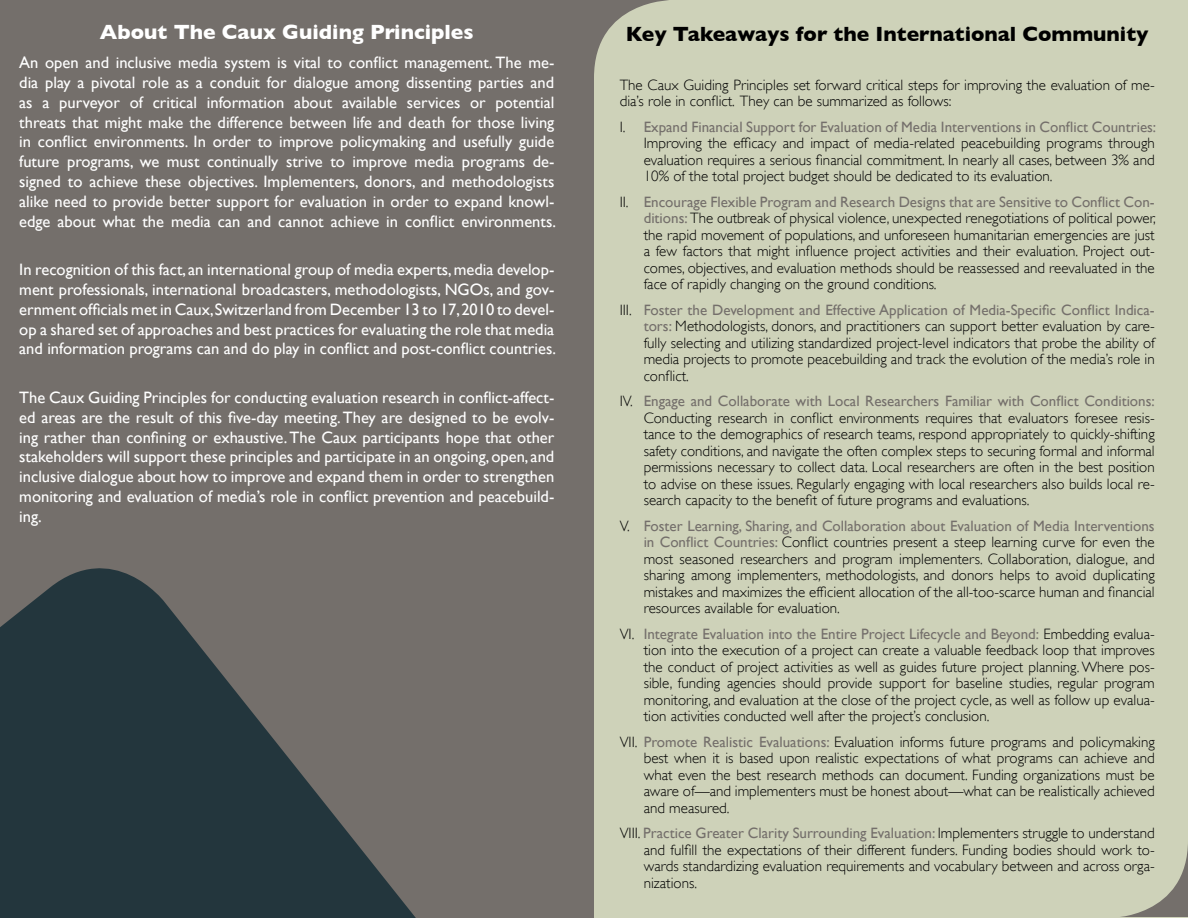
<style>
.page{position:relative;width:1188px;height:918px;background:#746f6b}
.page>*{position:absolute;margin:0;border:0;box-sizing:border-box;transform-origin:0 0}
.heading_1_-_centered{font:700 21px "Gill Sans";color:#000}
.heading_1_-_centered-2{font:700 21px "Gill Sans";color:#fff}
.interior-body{font:16.5px/19.8px "Gill Sans";color:#fff;text-align:justify}
.indented{font:300 15px/16.5px "Gill Sans";color:#000;text-align:justify}
.pre-indented{font:300 15px/16.5px "Gill Sans";color:#000}
.s1{font-weight:400;color:#746f6b}
</style>
<div class="page">
<div style="left:594px;top:0;width:594px;height:918px;background:#ced2b9"></div>
<div style="left:987px;top:767px;width:201px;height:149px;background:#746f6b"></div>
<div style="left:914px;top:690px;width:274px;height:228px;background:#ced2b9;border-radius:78px"></div>
<svg style="left:0;top:568px;width:416px;height:350px;fill:#23363d"></svg>
<p class="heading_1_-_centered-2" style="left:100px;top:20px;width:375px">About The Caux Guiding Principles</p>
<p class="interior-body" style="left:19px;top:53px;width:538px">An open and inclusive media system is vital to conflict management. The me&shy;dia play a pivotal role as a conduit for dialogue among dissenting parties and as a purveyor of critical information about available services or potential threats that might make the difference between life and death for those living in conflict environments. In order to improve policymaking and usefully guide future programs, we must continually strive to improve media programs de&shy;signed to achieve these objectives. Implementers, donors, and methodologists alike need to provide better support for evaluation in order to expand knowl&shy;edge about what the media can and cannot achieve in conflict environments.</p>
<p class="interior-body" style="left:19px;top:260px;width:538px">In recognition of this fact, an international group of media experts, media develop&shy;ment professionals, international broadcasters, methodologists, NGOs, and gov&shy;ernment officials met in Caux, Switzerland from December 13 to 17, 2010 to devel&shy;op a shared set of approaches and best practices for evaluating the role that media and information programs can and do play in conflict and post-conflict countries.</p>
<p class="interior-body" style="left:19px;top:387px;width:537px">The Caux Guiding Principles for conducting evaluation research in conflict-affect&shy;ed areas are the result of this five-day meeting. They are designed to be evolv&shy;ing rather than confining or exhaustive. The Caux participants hope that other stakeholders will support these principles and participate in an ongoing, open, and inclusive dialogue about how to improve and expand them in order to strengthen monitoring and evaluation of media’s role in conflict prevention and peacebuild&shy;ing.</p>
<p class="heading_1_-_centered" style="left:626px;top:22px;width:524px">Key Takeaways for the International Community</p>
<p class="pre-indented" style="left:620px;top:77px;width:537px">The Caux Guiding Principles set forward critical steps for improving the evaluation of me&shy;dia’s role in conflict. They can be summarized as follows:</p>
<p class="indented" style="left:644px;top:119px;width:514px;text-indent:-24px">I. <span class="s1">Expand Financial Support for Evaluation of Media Interventions in Conflict Countries:<br></span>Improving the efficacy and impact of media-related peacebuilding programs through evaluation requires a serious financial commitment. In nearly all cases, between 3% and 10% of the total project budget should be dedicated to its evaluation.</p>
<p class="indented" style="left:644px;top:194px;width:514px;text-indent:-24px">II. <span class="s1">Encourage Flexible Program and Research Designs that are Sensitive to Conflict Con&shy;ditions:</span> The outbreak of physical violence, unexpected renegotiations of political power, the rapid movement of populations, and unforeseen humanitarian emergencies are just a few factors that might influence project activities and their evaluation. Project out&shy;comes, objectives, and evaluation methods should be reassessed and reevaluated in the face of rapidly changing on the ground conditions.</p>
<p class="indented" style="left:644px;top:302px;width:513px;text-indent:-24px">III. <span class="s1">Foster the Development and Effective Application of Media-Specific Conflict Indica&shy;tors:</span> Methodologists, donors, and practitioners can support better evaluation by care&shy;fully selecting and utilizing standardized project-level indicators that probe the ability of media projects to promote peacebuilding and track the evolution of the media’s role in conflict.</p>
<p class="indented" style="left:644px;top:393px;width:513px;text-indent:-24px">IV. <span class="s1">Engage and Collaborate with Local Researchers Familiar with Conflict Conditions:<br></span>Conducting research in conflict environments requires that evaluators foresee resis&shy;tance to the demographics of research teams, respond appropriately to quickly-shifting safety conditions, and navigate the often complex steps to securing formal and informal permissions necessary to collect data. Local researchers are often in the best position to advise on these issues. Regularly engaging with local researchers also builds local re&shy;search capacity to the benefit of future programs and evaluations.</p>
<p class="indented" style="left:644px;top:518px;width:513px;text-indent:-24px">V. <span class="s1">Foster Learning, Sharing, and Collaboration about Evaluation of Media Interventions in Conflict Countries:</span> Conflict countries present a steep learning curve for even the most seasoned researchers and program implementers. Collaboration, dialogue, and sharing among implementers, methodologists, and donors helps to avoid duplicating mistakes and maximizes the efficient allocation of the all-too-scarce human and financial resources available for evaluation.</p>
<p class="indented" style="left:644px;top:626px;width:513px;text-indent:-24px">VI. <span class="s1">Integrate Evaluation into the Entire Project Lifecycle and Beyond:</span> Embedding evalua&shy;tion into the execution of a project can create a valuable feedback loop that improves the conduct of project activities as well as guides future project planning. Where pos&shy;sible, funding agencies should provide support for baseline studies, regular program monitoring, and evaluation at the close of the project cycle, as well as follow up evalua&shy;tion activities conducted well after the project’s conclusion.</p>
<p class="indented" style="left:644px;top:734px;width:513px;text-indent:-24px">VII. <span class="s1">Promote Realistic Evaluations:</span> Evaluation informs future programs and policymaking best when it is based upon realistic expectations of what programs can achieve and what even the best research methods can document. Funding organizations must be aware of—and implementers must be honest about—what can be realistically achieved and measured.</p>
<p class="indented" style="left:644px;top:825px;width:513px;text-indent:-24px">VIII. <span class="s1">Practice Greater Clarity Surrounding Evaluation:</span> Implementers struggle to understand and fulfill the expectations of their different funders. Funding bodies should work to&shy;wards standardizing evaluation requirements and vocabulary between and across orga&shy;nizations.</p>
</div>
